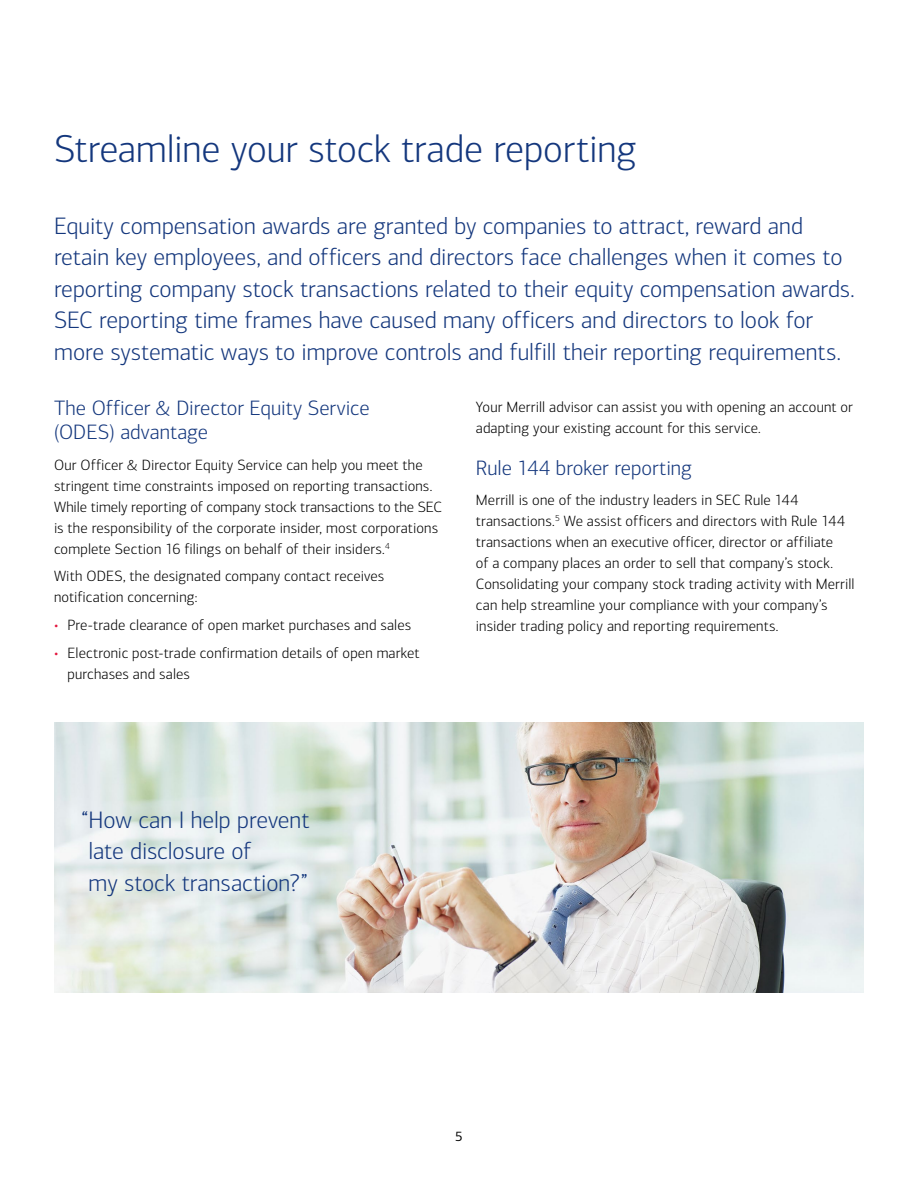
<style>
.page{position:relative;width:918px;height:1188px;background:#fff}
.page>*{position:absolute;margin:0;border:0;box-sizing:border-box;transform-origin:0 0}
.t1{font:300 39px "Connections";letter-spacing:-.005em;color:#14377d}
.t2{font:300 24px/31.5px "Connections";color:#14377d}
.t3{font:300 21px/24px "Connections";color:#14377d}
.t4{font:300 15px/21px "Connections";letter-spacing:.01em;color:#000}
.t5{font:13.5px "Connections";color:#000}
.s1{color:#e3173e}
</style>
<div class="page">
<img style="left:54px;top:722px;width:810px;height:270px">
<h2 class="t1" style="left:54px;top:126px;width:584px">Streamline your stock trade reporting</h2>
<p class="t2" style="left:54px;top:210px;width:802px">Equity compensation awards are granted by companies to attract, reward and retain key employees, and officers and directors face challenges when it comes to reporting company stock transactions related to their equity compensation awards.<br>SEC reporting time frames have caused many officers and directors to look for more systematic ways to improve controls and fulfill their reporting requirements.</p>
<h3 class="t3" style="left:54px;top:396px;width:317px">The Officer &amp; Director Equity Service (ODES) advantage</h3>
<p class="t4" style="left:54px;top:454px;width:390px">Our Officer &amp; Director Equity Service can help you meet the stringent time constraints imposed on reporting transactions.<br>While timely reporting of company stock transactions to the SEC is the responsibility of the corporate insider, most corporations complete Section 16 filings on behalf of their insiders.<sup>4</sup></p>
<p class="t4" style="left:54px;top:566px;width:332px">With ODES, the designated company contact receives notification concerning:</p>
<p class="t4" style="left:54px;top:615px;width:359px"><span class="s1">•</span> Pre-trade clearance of open market purchases and sales</p>
<p class="t4" style="left:68px;top:642px;width:353px;text-indent:-14px"><span class="s1">•</span> Electronic post-trade confirmation details of open market purchases and sales</p>
<p class="t4" style="left:476px;top:397px;width:379px">Your Merrill advisor can assist you with opening an account or adapting your existing account for this service.</p>
<h3 class="t3" style="left:476px;top:456px;width:218px">Rule 144 broker reporting</h3>
<p class="t4" style="left:476px;top:490px;width:380px">Merrill is one of the industry leaders in SEC Rule 144 transactions.<sup>5</sup> We assist officers and directors with Rule 144 transactions when an executive officer, director or affiliate<br>of a company places an order to sell that company’s stock.<br>Consolidating your company stock trading activity with Merrill can help streamline your compliance with your company’s insider trading policy and reporting requirements.</p>
<p class="t2" style="left:89px;top:804px;width:222px;text-indent:-8px">“ How can I help prevent late disclosure of<br>my stock transaction?”</p>
<p class="t5" style="left:455px;top:1129px;width:9px">5</p>
</div>
